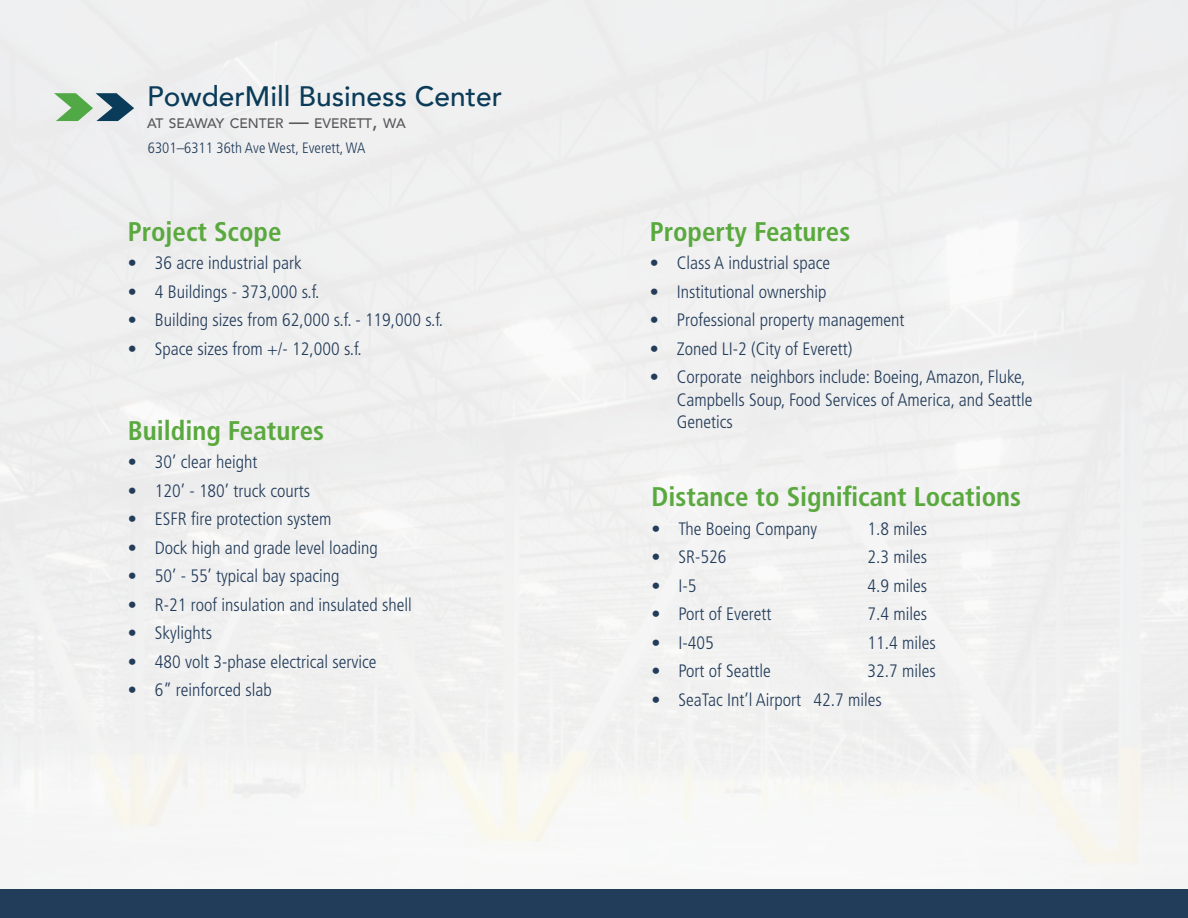
<style>
.page{position:relative;width:1188px;height:918px;background:#fff}
.page>*{position:absolute;margin:0;border:0;box-sizing:border-box;transform-origin:0 0}
.t1{font:500 28.05px "Avenir";color:#0a3b58}
.t2{font:700 condensed 27px "Frutiger LT Std";color:#5aa93e}
.t3{font:300 condensed 18px/22.5px "Frutiger LT Std";color:#233c5a}
.t4{font:300 condensed 15px "Frutiger LT Std";color:#223d5a}
.t5{font:500 13.8px "Avenir";color:#57585a}
.s1{font-size:19.65px}
</style>
<div class="page">
<div style="left:0;top:889px;width:1188px;height:29px;background:#223d5a"></div>
<svg style="left:54px;top:93px;width:80px;height:28px;background:#86aa98"></svg>
<p class="t1" style="left:147px;top:72px;width:356px">PowderMill Business Center</p>
<p class="t5" style="left:147px;top:112px;width:260px">AT SEAWAY CENTER <span class="s1">—</span> EVERETT<span class="s1">,</span> WA</p>
<p class="t4" style="left:148px;top:140px;width:219px">6301–6311 36th Ave West, Everett, WA</p>
<p class="t2" style="left:128px;top:215px;width:155px">Project Scope</p>
<p class="t3" style="left:128px;top:252px;width:175px">• 36 acre industrial park</p>
<p class="t3" style="left:128px;top:281px;width:193px">• 4 Buildings - 373,000 s.f.</p>
<p class="t3" style="left:128px;top:309px;width:317px">• Building sizes from 62,000 s.f. - 119,000 s.f.</p>
<p class="t3" style="left:128px;top:338px;width:235px">• Space sizes from +/- 12,000 s.f.</p>
<p class="t2" style="left:128px;top:414px;width:198px">Building Features</p>
<p class="t3" style="left:128px;top:451px;width:131px">• 30’ clear height</p>
<p class="t3" style="left:128px;top:479px;width:184px">• 120’ - 180’ truck courts</p>
<p class="t3" style="left:128px;top:508px;width:205px">• ESFR fire protection system</p>
<p class="t3" style="left:128px;top:536px;width:252px">• Dock high and grade level loading</p>
<p class="t3" style="left:128px;top:565px;width:213px">• 50’ - 55’ typical bay spacing</p>
<p class="t3" style="left:128px;top:593px;width:285px">• R-21 roof insulation and insulated shell</p>
<p class="t3" style="left:128px;top:622px;width:86px">• Skylights</p>
<p class="t3" style="left:128px;top:650px;width:250px">• 480 volt 3-phase electrical service</p>
<p class="t3" style="left:128px;top:679px;width:145px">• 6” reinforced slab</p>
<p class="t2" style="left:650px;top:215px;width:202px">Property Features</p>
<p class="t3" style="left:650px;top:252px;width:182px">• Class A industrial space</p>
<p class="t3" style="left:650px;top:281px;width:178px">• Institutional ownership</p>
<p class="t3" style="left:650px;top:309px;width:256px">• Professional property management</p>
<p class="t3" style="left:650px;top:338px;width:204px">• Zoned LI-2 (City of Everett)</p>
<p class="t3" style="left:677px;top:366px;width:357px;text-indent:-27px">• Corporate neighbors include: Boeing, Amazon, Fluke,<br>Campbells Soup, Food Services of America, and Seattle<br>Genetics</p>
<p class="t2" style="left:652px;top:481px;width:371px">Distance to Significant Locations</p>
<p class="t3" style="left:652px;top:517px;width:167px">• The Boeing Company</p>
<p class="t3" style="left:868px;top:517px;width:61px">1.8 miles</p>
<p class="t3" style="left:652px;top:546px;width:76px">• SR-526</p>
<p class="t3" style="left:868px;top:546px;width:61px">2.3 miles</p>
<p class="t3" style="left:652px;top:574px;width:46px">• I-5</p>
<p class="t3" style="left:868px;top:574px;width:61px">4.9 miles</p>
<p class="t3" style="left:652px;top:603px;width:122px">• Port of Everett</p>
<p class="t3" style="left:868px;top:603px;width:61px">7.4 miles</p>
<p class="t3" style="left:652px;top:631px;width:64px">• I-405</p>
<p class="t3" style="left:868px;top:631px;width:70px">11.4 miles</p>
<p class="t3" style="left:652px;top:660px;width:121px">• Port of Seattle</p>
<p class="t3" style="left:868px;top:660px;width:70px">32.7 miles</p>
<p class="t3" style="left:652px;top:688px;width:232px">• SeaTac Int’l Airport 42.7 miles</p>
</div>
